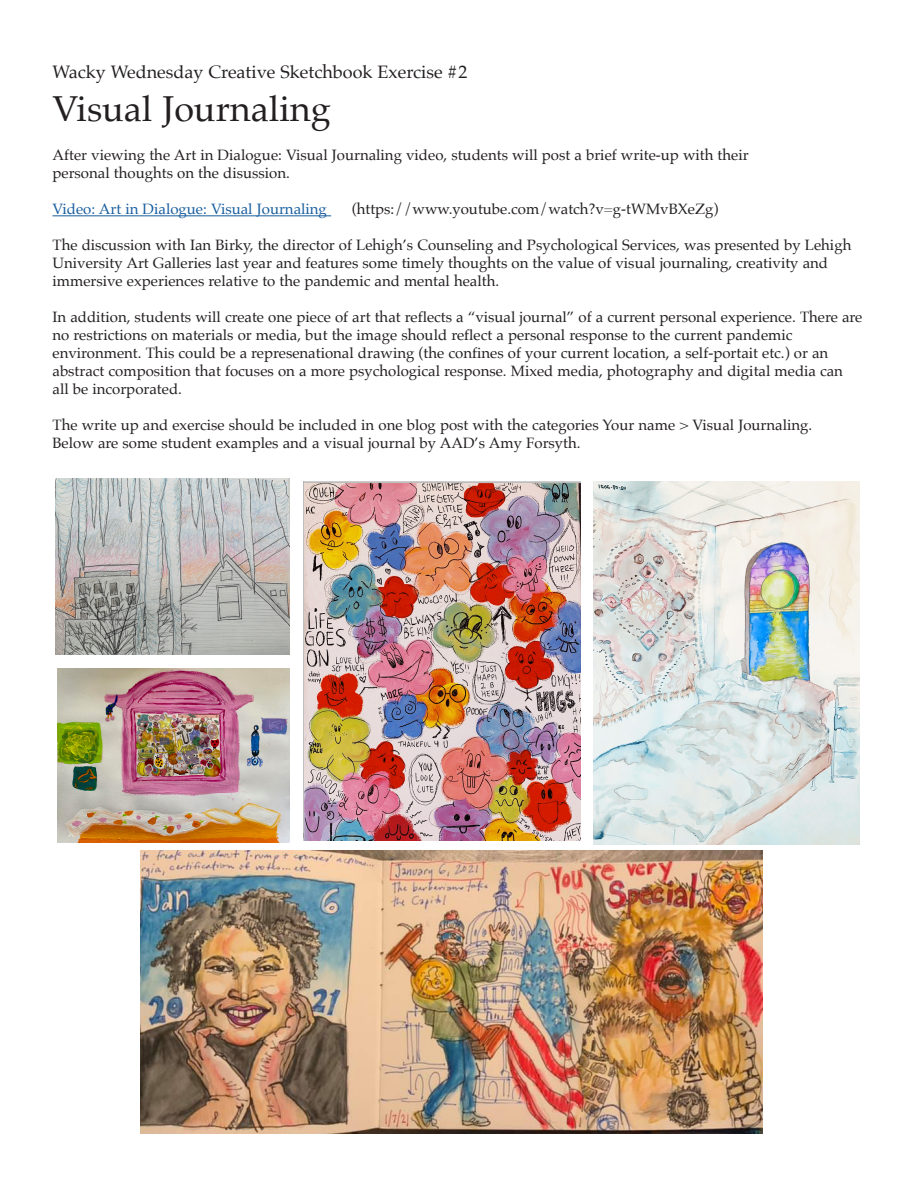
<style>
.page{position:relative;width:918px;height:1188px;background:#fff}
.page>*{position:absolute;margin:0;border:0;box-sizing:border-box;transform-origin:0 0}
.t1{font:36px "Palatino";color:#231f20}
.t2{font:18px "Palatino";color:#231f20}
.t3{font:15px/18px "Palatino";color:#231f20}
.t4{font:15px "Palatino";color:#175d9e}
</style>
<div class="page">
<hr style="left:52px;top:215px;width:279px;height:1px;background:#175d9e">
<img style="left:593px;top:482px;width:266px;height:363px">
<img style="left:303px;top:481px;width:277px;height:359px">
<img style="left:56px;top:479px;width:234px;height:176px">
<img style="left:58px;top:669px;width:232px;height:173px">
<img style="left:140px;top:850px;width:622px;height:284px">
<p class="t2" style="left:52px;top:56px;width:417px">Wacky Wednesday Creative Sketchbook Exercise #2</p>
<p class="t1" style="left:52px;top:78px;width:280px">Visual Journaling</p>
<p class="t3" style="left:52px;top:146px;width:698px">After viewing the Art in Dialogue: Visual Journaling video, students will post a brief write-up with their</p>
<p class="t3" style="left:52px;top:164px;width:239px">personal thoughts on the disussion.</p>
<p class="t4" style="left:52px;top:197px;width:276px">Video: Art in Dialogue: Visual Journaling</p>
<p class="t3" style="left:352px;top:200px;width:368px">(https://www.youtube.com/watch?v=g-tWMvBXeZg)</p>
<p class="t3" style="left:52px;top:236px;width:800px">The discussion with Ian Birky, the director of Lehigh’s Counseling and Psychological Services, was presented by Lehigh<br>University Art Galleries last year and features some timely thoughts on the value of visual journaling, creativity and immersive experiences relative to the pandemic and mental health.</p>
<p class="t3" style="left:52px;top:308px;width:811px">In addition, students will create one piece of art that reflects a “visual journal” of a current personal experience. There are no restrictions on materials or media, but the image should reflect a personal response to the current pandemic</p>
<p class="t3" style="left:52px;top:344px;width:792px">environment. This could be a represenational drawing (the confines of your current location, a self-portait etc.) or an abstract composition that focuses on a more psychological response. Mixed media, photography and digital media can all be incorporated.</p>
<p class="t3" style="left:52px;top:416px;width:761px">The write up and exercise should be included in one blog post with the categories Your name &gt; Visual Journaling.</p>
<p class="t3" style="left:52px;top:434px;width:530px">Below are some student examples and a visual journal by AAD’s Amy Forsyth.</p>
</div>
